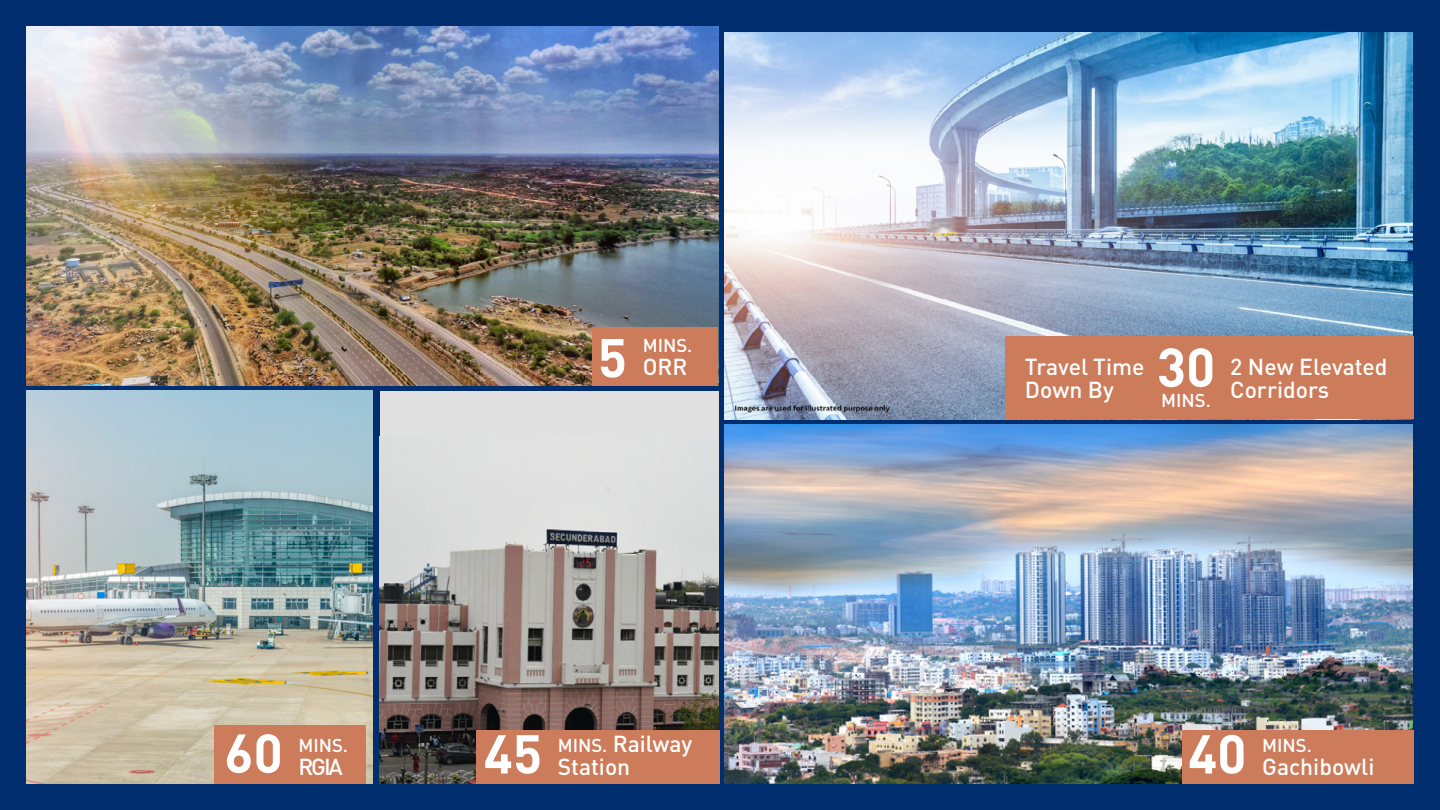
<style>
.page{position:relative;width:1440px;height:810px;background:#002e6e}
.page>*{position:absolute;margin:0;border:0;box-sizing:border-box;transform-origin:0 0}
.t1{font:700 53.85px "DIN Pro";color:#fff}
.t2{font:500 22.88px/23px "DIN Pro";color:#fff}
.t3{font:500 18.38px "DIN Pro";color:#fff}
.s1{font-size:18.38px}
</style>
<div class="page">
<img style="left:26px;top:26px;width:693px;height:359px">
<img style="left:724px;top:425px;width:689px;height:359px">
<img style="left:724px;top:33px;width:689px;height:386px">
<img style="left:26px;top:391px;width:347px;height:392px">
<div style="left:380px;top:391px;width:339px;height:393px;background:#e0e0e0"></div>
<img style="left:380px;top:515px;width:339px;height:269px">
<div style="left:592px;top:328px;width:126px;height:58px;background:#cd7c5b"></div>
<div style="left:215px;top:725px;width:151px;height:59px;background:#cc7c5a"></div>
<div style="left:1182px;top:730px;width:232px;height:54px;background:#cc7c5a"></div>
<div style="left:476px;top:730px;width:243px;height:54px;background:#cc7c5a"></div>
<div style="left:1005px;top:337px;width:409px;height:82px;background:#cc7c5a"></div>
<h1 class="t1" style="left:598px;top:313px;width:31px">5</h1>
<p class="t3" style="left:643px;top:330px;width:51px">MINS.</p>
<p class="t2" style="left:643px;top:353px;width:46px">ORR</p>
<h1 class="t1" style="left:224px;top:708px;width:60px">60</h1>
<p class="t3" style="left:298px;top:730px;width:51px">MINS.</p>
<p class="t2" style="left:298px;top:752px;width:46px">RGIA</p>
<h1 class="t1" style="left:484px;top:709px;width:60px">45</h1>
<p class="t2" style="left:558px;top:730px;width:136px"><span class="s1">MINS.</span> Railway<br>Station</p>
<p class="t2" style="left:1025px;top:352px;width:121px">Travel Time<br>Down By</p>
<h1 class="t1" style="left:1157px;top:323px;width:60px">30</h1>
<p class="t3" style="left:1161px;top:386px;width:51px">MINS.</p>
<p class="t2" style="left:1230px;top:352px;width:159px">2 New Elevated<br>Corridors</p>
<h1 class="t1" style="left:1188px;top:709px;width:60px">40</h1>
<p class="t3" style="left:1262px;top:731px;width:51px">MINS.</p>
<p class="t2" style="left:1262px;top:753px;width:114px">Gachibowli</p>
</div>
